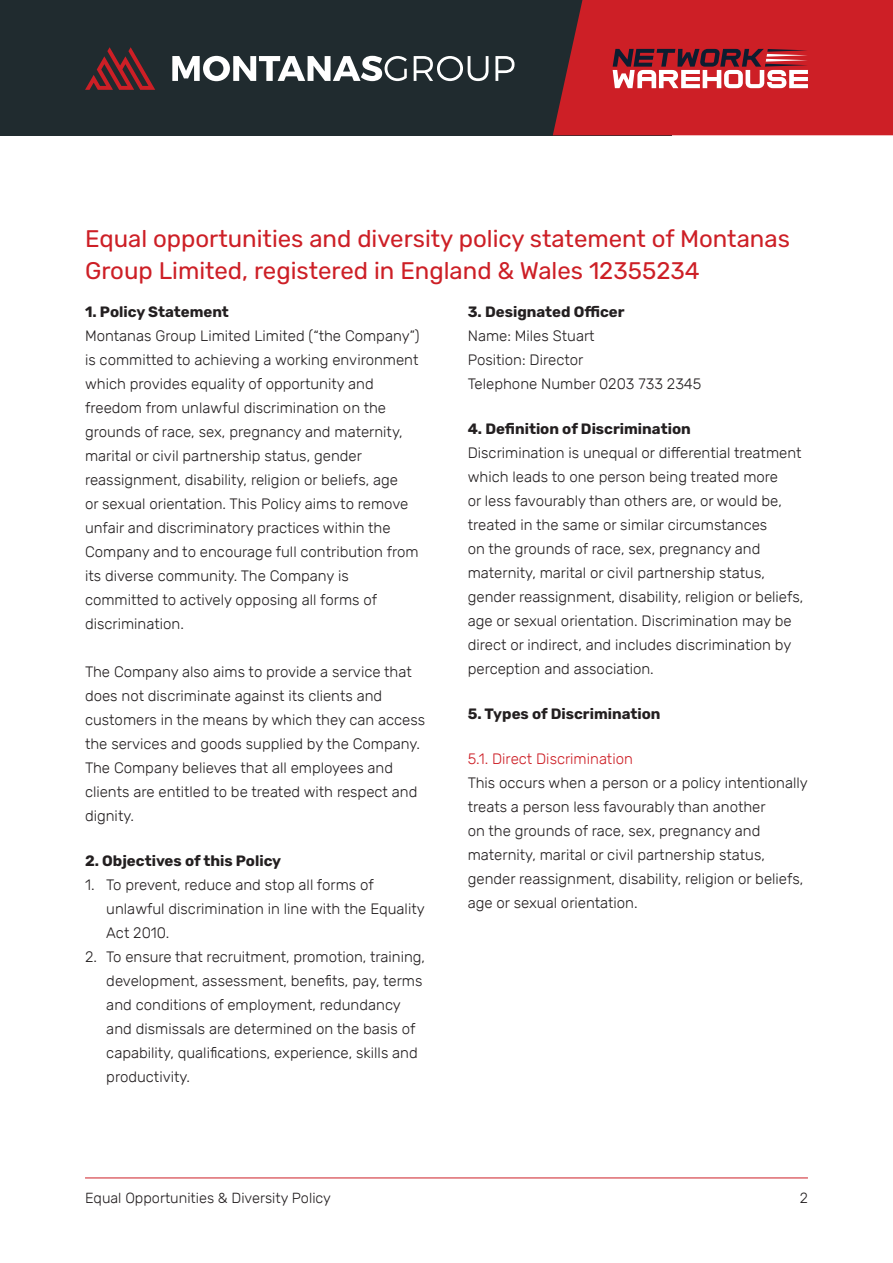
<style>
.page{position:relative;width:893px;height:1263px;background:#fff}
.page>*{position:absolute;margin:0;border:0;box-sizing:border-box;transform-origin:0 0}
.Main_Title{font:24px/31.5px "Rubik";color:#cd1f26}
.Body_Copy{font:300 15px/24px "Rubik";color:#231f20}
.Tabs{font:300 15px/24px "Rubik";color:#231f20}
.Sub_Title{font:700 15px "Rubik";color:#231f20}
.Sub_sub_title{font:300 15px "Rubik";color:#cd1f26}
.t1{font:300 14.55px "Rubik";color:#231f20}
</style>
<div class="page">
<div style="left:0;top:0;width:672px;height:135px;background:#202b2f"></div>
<svg style="left:172px;top:56px;width:235px;height:25px"></svg>
<svg style="left:414px;top:56px;width:74px;height:25px"></svg>
<svg style="left:495px;top:56px;width:19px;height:25px"></svg>
<svg style="left:85px;top:47px;width:70px;height:43px"></svg>
<hr style="left:85px;top:1177px;width:723px;height:1px;background:#cd1f26">
<div style="left:553px;top:0;width:340px;height:135px;background:#cd1f26"></div>
<svg style="left:613px;top:49px;width:195px;height:39px"></svg>
<p class="Main_Title" style="left:85px;top:224px;width:706px">Equal opportunities and diversity policy statement of Montanas<br>Group Limited, registered in England &amp; Wales 12355234</p>
<p class="Sub_Title" style="left:85px;top:303px;width:145px">1. Policy Statement</p>
<p class="Body_Copy" style="left:85px;top:324px;width:336px">Montanas Group Limited Limited (“the Company”) is committed to achieving a working environment which provides equality of opportunity and freedom from unlawful discrimination on the grounds of race, sex, pregnancy and maternity, marital or civil partnership status, gender reassignment, disability, religion or beliefs, age<br>or sexual orientation. This Policy aims to remove unfair and discriminatory practices within the Company and to encourage full contribution from its diverse community. The Company is</p>
<p class="Body_Copy" style="left:85px;top:588px;width:294px">committed to actively opposing all forms of discrimination.</p>
<p class="Body_Copy" style="left:85px;top:660px;width:342px">The Company also aims to provide a service that does not discriminate against its clients and customers in the means by which they can access the services and goods supplied by the Company.<br>The Company believes that all employees and clients are entitled to be treated with respect and dignity.</p>
<p class="Sub_Title" style="left:85px;top:852px;width:198px">2. Objectives of this Policy</p>
<p class="Tabs" style="left:106px;top:873px;width:320px;text-indent:-21px">1. To prevent, reduce and stop all forms of unlawful discrimination in line with the Equality<br>Act 2010.</p>
<p class="Tabs" style="left:106px;top:945px;width:320px;text-indent:-21px">2. To ensure that recruitment, promotion, training, development, assessment, benefits, pay, terms and conditions of employment, redundancy and dismissals are determined on the basis of capability, qualifications, experience, skills and productivity.</p>
<p class="Sub_Title" style="left:468px;top:303px;width:158px">3. Designated Officer</p>
<p class="Body_Copy" style="left:468px;top:324px;width:128px">Name: Miles Stuart</p>
<p class="Body_Copy" style="left:468px;top:348px;width:117px">Position: Director</p>
<p class="Body_Copy" style="left:468px;top:372px;width:235px">Telephone Number 0203 733 2345</p>
<p class="Sub_Title" style="left:468px;top:420px;width:225px">4. Definition of Discrimination</p>
<p class="Body_Copy" style="left:468px;top:441px;width:337px">Discrimination is unequal or differential treatment which leads to one person being treated more<br>or less favourably than others are, or would be, treated in the same or similar circumstances<br>on the grounds of race, sex, pregnancy and maternity, marital or civil partnership status, gender reassignment, disability, religion or beliefs, age or sexual orientation. Discrimination may be direct or indirect, and includes discrimination by perception and association.</p>
<p class="Sub_Title" style="left:468px;top:705px;width:194px">5. Types of Discrimination</p>
<p class="Sub_sub_title" style="left:468px;top:750px;width:167px">5.1. Direct Discrimination</p>
<p class="Body_Copy" style="left:468px;top:771px;width:342px">This occurs when a person or a policy intentionally treats a person less favourably than another<br>on the grounds of race, sex, pregnancy and maternity, marital or civil partnership status, gender reassignment, disability, religion or beliefs, age or sexual orientation.</p>
<p class="t1" style="left:85px;top:1190px;width:247px">Equal Opportunities &amp; Diversity Policy</p>
<p class="t1" style="left:800px;top:1190px;width:10px">2</p>
</div>
